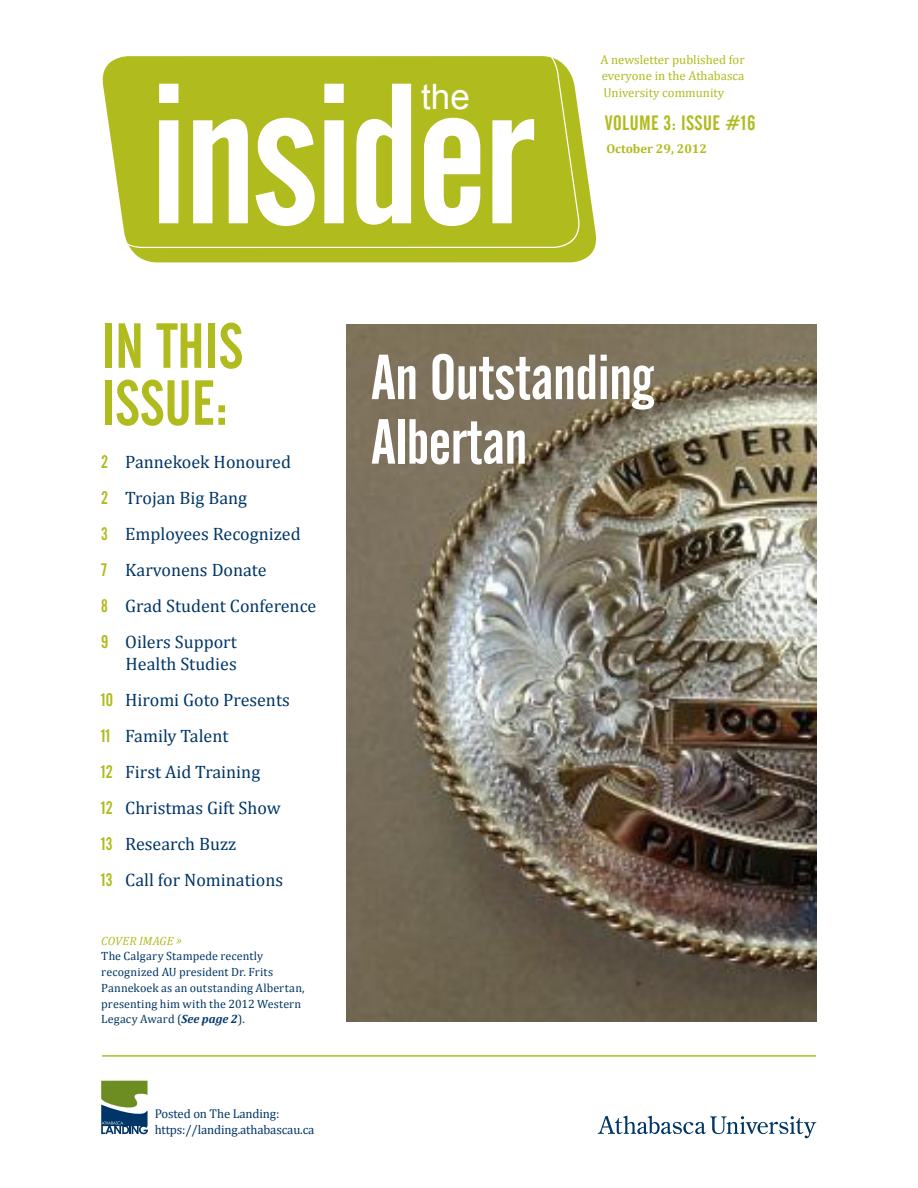
<style>
.page{position:relative;width:918px;height:1188px;background:#fff}
.page>*{position:absolute;margin:0;border:0;box-sizing:border-box;transform-origin:0 0}
.t1{font:197.7px "Alternate Gothic No 2 BT";letter-spacing:-.02em;color:#fff}
.t2{font:63px/64.5px "Alternate Gothic No 2 BT";letter-spacing:-.01em;color:#fff}
.Headline{font:63px/57px "Alternate Gothic No 2 BT";color:#b0bb1d}
.t3{font:35.1px "Arial";color:#fff}
.t4{font:20.7px "Alternate Gothic No 2 BT";letter-spacing:.02em;color:#b0bb1d}
.Headline-2{font:18px "Cambria";color:#003667}
.t5{font:12.75px/16.5px "Cambria";color:#b0bb1d;text-align:justify}
.t6{font:12.75px/16.5px "Cambria";letter-spacing:-.01em;color:#003667}
.t7{font:700 12.75px "Cambria";color:#b0bb1d}
.basic_copy{font:12px/15.8px "Cambria";letter-spacing:.01em;color:#003667}
.basic_copy-2{font:italic 12px "Cambria";letter-spacing:.005em;color:#b0bb1d}
.s1{font-family:"Alternate Gothic No 2 BT";color:#b0bb1d}
.s2{font-weight:700;font-style:italic}
</style>
<div class="page">
<svg style="left:131px;top:152px;width:465px;height:110px;background:#b7c133"></svg>
<div style="left:102px;top:56px;width:482px;height:193px;background:#b0bb1d"></div>
<hr style="left:102px;top:1055px;width:714px;height:2px;background:#b0bb1d">
<img style="left:346px;top:324px;width:470px;height:698px">
<svg style="left:101px;top:1081px;width:47px;height:53px"></svg>
<svg style="left:598px;top:1116px;width:218px;height:22px"></svg>
<p class="t1" style="left:150px;top:45px;width:387px">insider</p>
<p class="t3" style="left:421px;top:74px;width:50px">the</p>
<p class="t5" style="left:600px;top:51px;width:146px">A newsletter published for everyone in the Athabasca University community</p>
<p class="t4" style="left:605px;top:111px;width:152px">VOLUME 3: ISSUE #16</p>
<p class="t7" style="left:606px;top:141px;width:102px">October 29, 2012</p>
<p class="Headline" style="left:101px;top:318px;width:144px">IN THIS<br>ISSUE:</p>
<p class="Headline-2" style="left:101px;top:451px;width:191px"><span class="s1">2</span> Pannekoek Honoured</p>
<p class="Headline-2" style="left:101px;top:487px;width:147px"><span class="s1">2</span> Trojan Big Bang</p>
<p class="Headline-2" style="left:101px;top:523px;width:201px"><span class="s1">3</span> Employees Recognized</p>
<p class="Headline-2" style="left:101px;top:559px;width:167px"><span class="s1">7</span> Karvonens Donate</p>
<p class="Headline-2" style="left:101px;top:595px;width:217px"><span class="s1">8</span> Grad Student Conference</p>
<p class="Headline-2" style="left:101px;top:631px;width:137px"><span class="s1">9</span> Oilers Support</p>
<p class="Headline-2" style="left:126px;top:653px;width:113px">Health Studies</p>
<p class="Headline-2" style="left:101px;top:689px;width:190px"><span class="s1">10</span> Hiromi Goto Presents</p>
<p class="Headline-2" style="left:101px;top:725px;width:129px"><span class="s1">11</span> Family Talent</p>
<p class="Headline-2" style="left:101px;top:761px;width:161px"><span class="s1">12</span> First Aid Training</p>
<p class="Headline-2" style="left:101px;top:797px;width:181px"><span class="s1">12</span> Christmas Gift Show</p>
<p class="Headline-2" style="left:101px;top:833px;width:137px"><span class="s1">13</span> Research Buzz</p>
<p class="Headline-2" style="left:101px;top:869px;width:183px"><span class="s1">13</span> Call for Nominations</p>
<p class="basic_copy-2" style="left:101px;top:933px;width:82px">COVER IMAGE »</p>
<p class="basic_copy" style="left:101px;top:948px;width:205px">The Calgary Stampede recently recognized AU president Dr. Frits Pannekoek as an outstanding Albertan, presenting him with the 2012 Western Legacy Award (<span class="s2">See page 2</span>).</p>
<p class="t6" style="left:155px;top:1105px;width:161px">Posted on The Landing: https://landing.athabascau.ca</p>
<p class="t2" style="left:371px;top:346px;width:284px">An Outstanding<br>Albertan</p>
</div>
